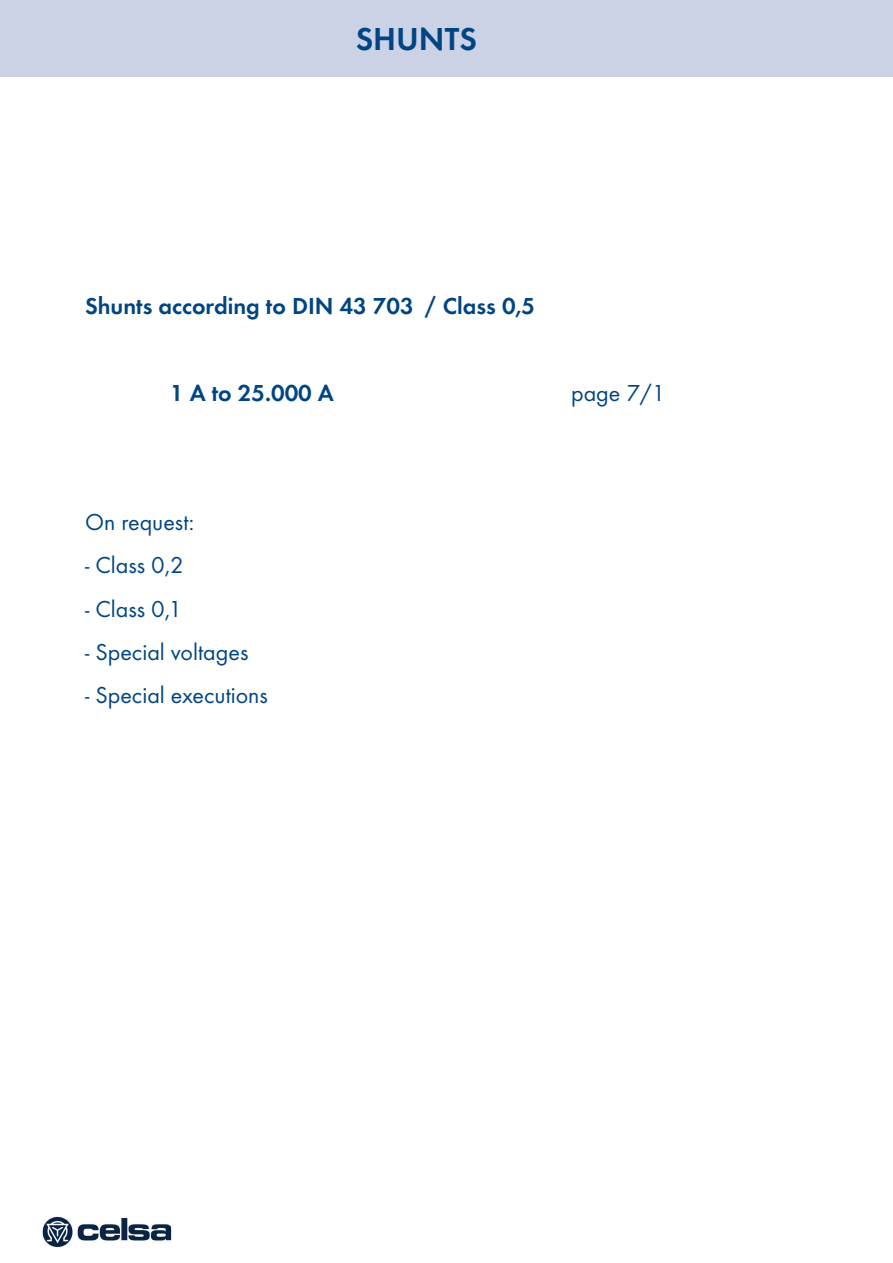
<style>
.page{position:relative;width:893px;height:1263px;background:#fff}
.page>*{position:absolute;margin:0;border:0;box-sizing:border-box;transform-origin:0 0}
.t1{font:600 33px "Futura T";color:#004583}
.t2{font:24px "Futura T";color:#004583}
.t3{font:600 24px "Futura T";color:#004583}
</style>
<div class="page">
<div style="left:0;top:0;width:893px;height:77px;background:#cbd2e5"></div>
<img style="left:43px;top:1216px;width:128px;height:31px">
<h1 class="t1" style="left:356px;top:19px;width:123px">SHUNTS</h1>
<p class="t3" style="left:85px;top:292px;width:452px">Shunts according to DIN 43 703 / Class 0,5</p>
<p class="t3" style="left:170px;top:378px;width:165px">1 A to 25.000 A</p>
<p class="t2" style="left:571px;top:378px;width:96px">page 7/1</p>
<p class="t2" style="left:85px;top:508px;width:111px">On request:</p>
<p class="t2" style="left:85px;top:551px;width:100px">- Class 0,2</p>
<p class="t2" style="left:85px;top:594px;width:99px">- Class 0,1</p>
<p class="t2" style="left:85px;top:637px;width:165px">- Special voltages</p>
<p class="t2" style="left:85px;top:681px;width:184px">- Special executions</p>
</div>
